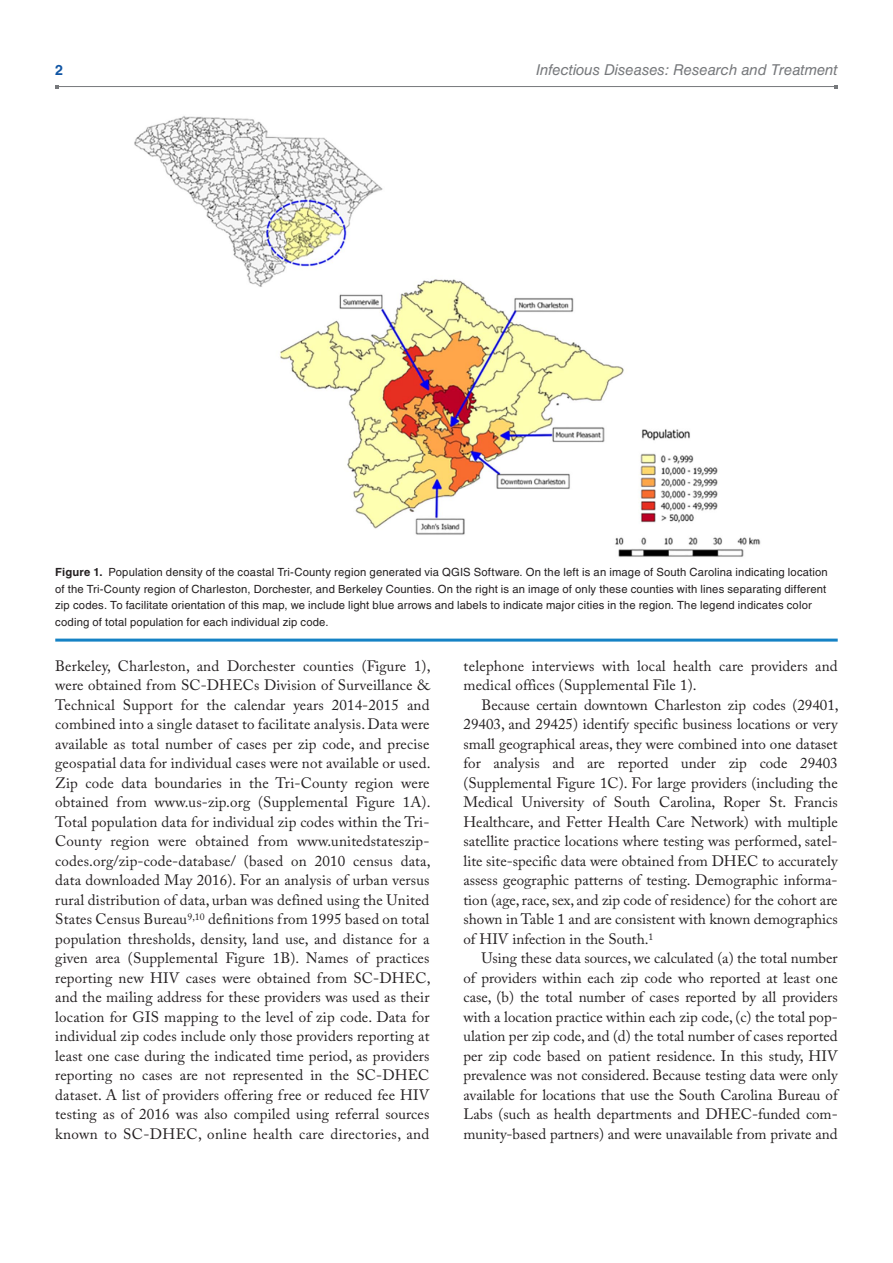
<style>
.page{position:relative;width:893px;height:1263px;background:#fff}
.page>*{position:absolute;margin:0;border:0;box-sizing:border-box;transform-origin:0 0}
.t1{font:15px/19.5px "Adobe Caslon Pro";letter-spacing:.01em;color:#231f20;text-align:justify}
.t2{font:italic 15px "Helvetica LT Std";letter-spacing:-.005em;color:#76787b}
.t3{font:700 14.25px "Helvetica LT Std";color:#1055a4}
.t4{font:11.25px/16.5px "Helvetica LT Std";letter-spacing:.015em;color:#231f20}
.s1{font-weight:700}
</style>
<div class="page">
<hr style="left:57px;top:86px;width:779px;height:1px;background:#76787b">
<hr style="left:55px;top:639px;width:783px;height:3px;background:#1582c5">
<img style="left:134px;top:116px;width:627px;height:441px">
<p class="t3" style="left:55px;top:61px;width:9px">2</p>
<p class="t2" style="left:536px;top:61px;width:303px">Infectious Diseases: Research and Treatment</p>
<p class="t4" style="left:55px;top:564px;width:774px"><span class="s1">Figure 1.</span> Population density of the coastal Tri-County region generated via QGIS Software. On the left is an image of South Carolina indicating location of the Tri-County region of Charleston, Dorchester, and Berkeley Counties. On the right is an image of only these counties with lines separating different zip codes. To facilitate orientation of this map, we include light blue arrows and labels to indicate major cities in the region. The legend indicates color coding of total population for each individual zip code.</p>
<p class="t1" style="left:55px;top:656px;width:377px">Berkeley, Charleston, and Dorchester counties (Figure 1), were obtained from SC-DHECs Division of Surveillance &amp; Technical Support for the calendar years 2014-2015 and combined into a single dataset to facilitate analysis. Data were available as total number of cases per zip code, and precise geospatial data for individual cases were not available or used.<br>Zip code data boundaries in the Tri-County region were obtained from www.us-zip.org (Supplemental Figure 1A).<br>Total population data for individual zip codes within the Tri-County region were obtained from www.unitedstateszip&shy;codes.org/zip-code-database/ (based on 2010 census data, data downloaded May 2016). For an analysis of urban versus rural distribution of data, urban was defined using the United States Census Bureau<sup>9,10</sup> definitions from 1995 based on total population thresholds, density, land use, and distance for a given area (Supplemental Figure 1B). Names of practices reporting new HIV cases were obtained from SC-DHEC, and the mailing address for these providers was used as their location for GIS mapping to the level of zip code. Data for individual zip codes include only those providers reporting at least one case during the indicated time period, as providers reporting no cases are not represented in the SC-DHEC dataset. A list of providers offering free or reduced fee HIV testing as of 2016 was also compiled using referral sources known to SC-DHEC, online health care directories, and</p>
<p class="t1" style="left:463px;top:656px;width:376px">telephone interviews with local health care providers and medical offices (Supplemental File 1).</p>
<p class="t1" style="left:463px;top:695px;width:377px;text-indent:18px">Because certain downtown Charleston zip codes (29401, 29403, and 29425) identify specific business locations or very small geographical areas, they were combined into one dataset for analysis and are reported under zip code 29403 (Supplemental Figure 1C). For large providers (including the Medical University of South Carolina, Roper St. Francis Healthcare, and Fetter Health Care Network) with multiple satellite practice locations where testing was performed, satel&shy;lite site-specific data were obtained from DHEC to accurately assess geographic patterns of testing. Demographic informa&shy;tion (age, race, sex, and zip code of residence) for the cohort are shown in Table 1 and are consistent with known demographics of HIV infection in the South.<sup>1</sup></p>
<p class="t1" style="left:463px;top:948px;width:376px;text-indent:18px">Using these data sources, we calculated (a) the total number of providers within each zip code who reported at least one case, (b) the total number of cases reported by all providers with a location practice within each zip code, (c) the total pop&shy;ulation per zip code, and (d) the total number of cases reported per zip code based on patient residence. In this study, HIV prevalence was not considered. Because testing data were only available for locations that use the South Carolina Bureau of Labs (such as health departments and DHEC-funded com&shy;munity-based partners) and were unavailable from private and</p>
</div>
